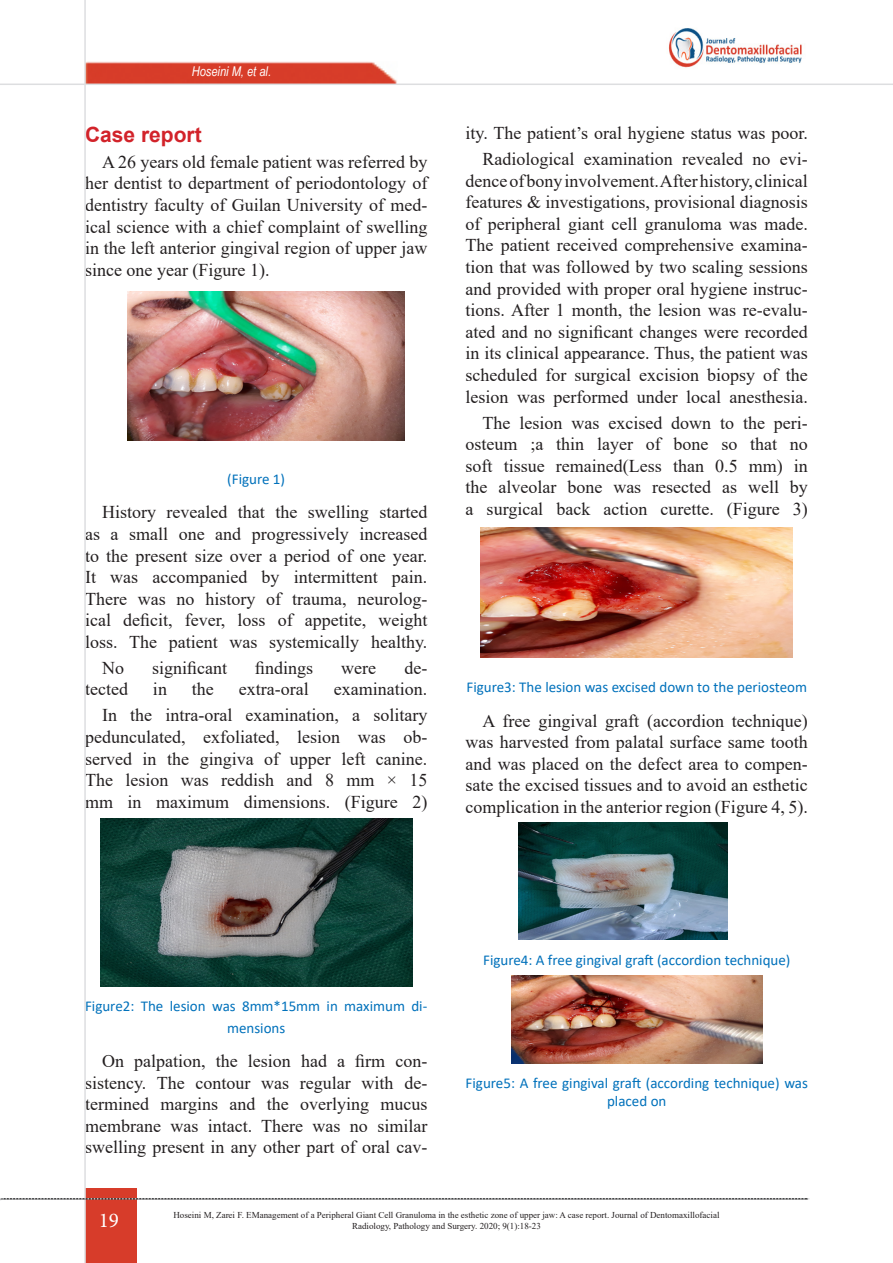
<style>
.page{position:relative;width:893px;height:1263px;background:#fff}
.page>*{position:absolute;margin:0;border:0;box-sizing:border-box;transform-origin:0 0}
.عنوان_اول{font:700 21px "Arial";color:#d2232a}
.t1{font:21px "Minion Pro";color:#fff}
.متن_اصلی{font:18px/21.6px "Times New Roman";color:#231f20;text-align:justify}
.عنوان_شکل_و_جدول{font:15px/21.6px "Calibri";color:#0071bb;text-align:center}
.t2{font:italic 13.5px "Arial Narrow";color:#fff}
.t3{font:9px "Times New Roman";color:#231f20}
</style>
<div class="page">
<div style="left:86px;top:1188px;width:50px;height:75px;background:#d73c2a"></div>
<img style="left:86px;top:61px;width:311px;height:22px">
<img style="left:668px;top:28px;width:134px;height:40px">
<hr style="left:0;top:84px;width:893px;height:1px;background:#dddee0">
<hr style="left:84px;top:0;width:2px;height:1263px;background:#dddee0">
<svg style="left:0;top:1198px;width:809px;height:2px;background:#898788"></svg>
<img style="left:127px;top:291px;width:277px;height:149px">
<img style="left:100px;top:819px;width:312px;height:167px">
<img style="left:481px;top:527px;width:312px;height:130px">
<img style="left:519px;top:823px;width:208px;height:117px">
<img style="left:511px;top:976px;width:251px;height:87px">
<p class="t2" style="left:192px;top:62px;width:81px">Hoseini M, et al.</p>
<p class="عنوان_اول" style="left:85px;top:120px;width:118px">Case report</p>
<p class="متن_اصلی" style="left:85px;top:150px;width:344px;text-indent:17px">A 26 years old female patient was referred by her dentist to department of periodontology of dentistry faculty of Guilan University of med&shy;ical science with a chief complaint of swelling in the left anterior gingival region of upper jaw since one year (Figure 1).</p>
<p class="عنوان_شکل_و_جدول" style="left:227px;top:468px;width:59px">(Figure 1)</p>
<p class="متن_اصلی" style="left:85px;top:501px;width:344px;text-indent:17px">History revealed that the swelling started as a small one and progressively increased to the present size over a period of one year.<br>It was accompanied by intermittent pain.<br>There was no history of trauma, neurolog&shy;ical deficit, fever, loss of appetite, weight loss. The patient was systemically healthy.</p>
<p class="متن_اصلی" style="left:102px;top:656px;width:23px">No</p>
<p class="متن_اصلی" style="left:152px;top:656px;width:77px">significant</p>
<p class="متن_اصلی" style="left:255px;top:656px;width:60px">findings</p>
<p class="متن_اصلی" style="left:341px;top:656px;width:36px">were</p>
<p class="متن_اصلی" style="left:404px;top:656px;width:24px">de-</p>
<p class="متن_اصلی" style="left:85px;top:678px;width:44px">tected</p>
<p class="متن_اصلی" style="left:153px;top:678px;width:16px">in</p>
<p class="متن_اصلی" style="left:192px;top:678px;width:23px">the</p>
<p class="متن_اصلی" style="left:239px;top:678px;width:71px">extra-oral</p>
<p class="متن_اصلی" style="left:334px;top:678px;width:95px">examination.</p>
<p class="متن_اصلی" style="left:85px;top:704px;width:344px;text-indent:17px">In the intra-oral examination, a solitary pedunculated, exfoliated, lesion was ob&shy;served in the gingiva of upper left canine.<br>The lesion was reddish and 8 mm × 15 mm in maximum dimensions. (Figure 2)</p>
<p class="متن_اصلی" style="left:466px;top:122px;width:344px">ity. The patient’s oral hygiene status was poor.</p>
<p class="متن_اصلی" style="left:466px;top:148px;width:344px;text-indent:17px">Radiological examination revealed no evi&shy;dence of bony involvement. After history, clinical features &amp; investigations, provisional diagnosis of peripheral giant cell granuloma was made.<br>The patient received comprehensive examina&shy;tion that was followed by two scaling sessions and provided with proper oral hygiene instruc&shy;tions. After 1 month, the lesion was re-evalu&shy;ated and no significant changes were recorded in its clinical appearance. Thus, the patient was scheduled for surgical excision biopsy of the lesion was performed under local anesthesia.</p>
<p class="متن_اصلی" style="left:466px;top:411px;width:344px;text-indent:17px">The lesion was excised down to the peri&shy;osteum ;a thin layer of bone so that no soft tissue remained(Less than 0.5 mm) in the alveolar bone was resected as well by a surgical back action curette. (Figure 3)</p>
<p class="عنوان_شکل_و_جدول" style="left:466px;top:676px;width:342px">Figure3: The lesion was excised down to the periosteom</p>
<p class="متن_اصلی" style="left:466px;top:709px;width:344px;text-indent:17px">A free gingival graft (accordion technique) was harvested from palatal surface same tooth and was placed on the defect area to compen&shy;sate the excised tissues and to avoid an esthetic complication in the anterior region (Figure 4, 5).</p>
<p class="عنوان_شکل_و_جدول" style="left:85px;top:995px;width:344px">Figure2: The lesion was 8mm*15mm in maximum di&shy;mensions</p>
<p class="متن_اصلی" style="left:85px;top:1049px;width:344px;text-indent:17px">On palpation, the lesion had a firm con&shy;sistency. The contour was regular with de&shy;termined margins and the overlying mucus membrane was intact. There was no similar swelling present in any other part of oral cav-</p>
<p class="عنوان_شکل_و_جدول" style="left:483px;top:948px;width:309px">Figure4: A free gingival graft (accordion technique)</p>
<p class="عنوان_شکل_و_جدول" style="left:466px;top:1073px;width:344px;line-height:18px">Figure5: A free gingival graft (according technique) was placed on</p>
<p class="t3" style="left:173px;top:1209px;width:548px">Hoseini M, Zarei F. EManagement of a Peripheral Giant Cell Granuloma in the esthetic zone of upper jaw: A case report. Journal of Dentomaxillofacial</p>
<p class="t1" style="left:99px;top:1206px;width:22px">19</p>
<p class="t3" style="left:352px;top:1220px;width:190px">Radiology, Pathology and Surgery. 2020; 9(1):18-23</p>
</div>
